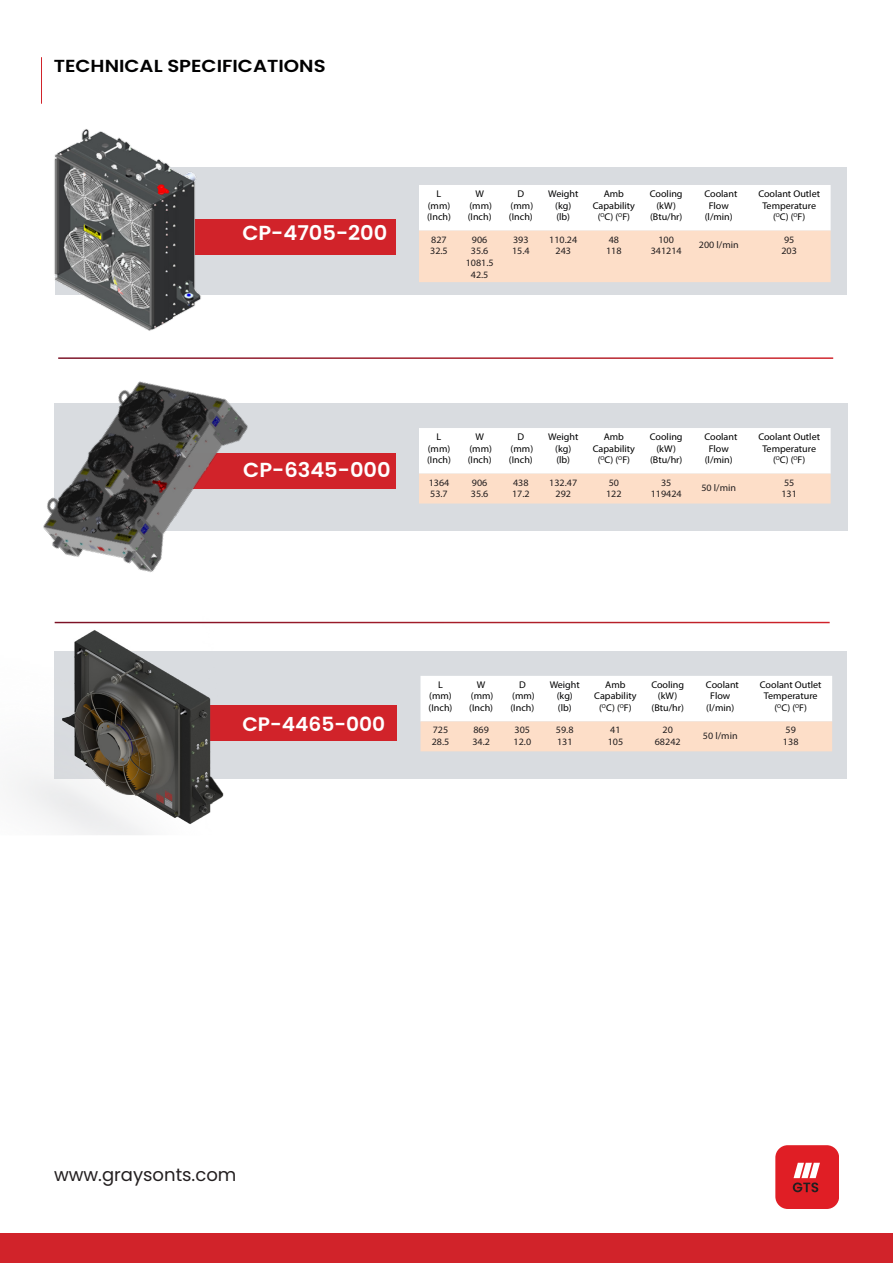
<style>
.page{position:relative;width:893px;height:1263px;background:#fff}
.page>*{position:absolute;margin:0;border:0;box-sizing:border-box;transform-origin:0 0}
.t1{font:600 20.25px "Poppins";color:#fff}
.t2{font:600 19.5px "Poppins";color:#fff}
.t3{font:18px "Poppins";color:#231f20}
.t4{font:600 17.4px "Poppins";color:#000001;scale:1.13 1}
.t5{font:9.75px/11.7px "Myriad Pro";color:#000001;text-align:center}
.t6{font:9.75px/11.7px "Myriad Pro";color:#231f20;text-align:center}
.t7{font:9.75px/11.7px "Myriad Pro";color:#000002;text-align:center}
</style>
<div class="page">
<div style="left:56px;top:167px;width:791px;height:127px;background:#d9dce0"></div>
<div style="left:55px;top:651px;width:792px;height:127px;background:#d9dce0"></div>
<div style="left:54px;top:403px;width:793px;height:127px;background:#d9dce0"></div>
<div style="left:153px;top:219px;width:243px;height:35px;background:#d1232a"></div>
<div style="left:158px;top:705px;width:238px;height:36px;background:#d1232a"></div>
<div style="left:106px;top:453px;width:290px;height:35px;background:#d1232a"></div>
<img style="left:54px;top:129px;width:152px;height:202px">
<img style="left:43px;top:381px;width:244px;height:192px">
<img style="left:10px;top:621px;width:264px;height:214px">
<svg style="left:420px;top:676px;width:412px;height:75px;background:#fef1e9"></svg>
<svg style="left:419px;top:428px;width:412px;height:75px;background:#fef1e9"></svg>
<svg style="left:419px;top:185px;width:412px;height:97px;background:#fdede1"></svg>
<div style="left:0;top:1233px;width:893px;height:30px;background:#d1232a"></div>
<hr style="left:41px;top:57px;width:1px;height:47px;background:#d1232a">
<svg style="left:775px;top:1145px;width:64px;height:64px;background:#de363c"></svg>
<p class="t4" style="left:54px;top:56px;width:242px">TECHNICAL SPECIFICATIONS</p>
<p class="t1" style="left:242px;top:221px;width:147px">CP-4705-200</p>
<p class="t5" style="left:428px;top:188px;width:24px">L (mm)</p>
<p class="t5" style="left:427px;top:211px;width:25px">(Inch)</p>
<p class="t6" style="left:431px;top:233px;width:17px">827</p>
<p class="t6" style="left:430px;top:245px;width:19px">32.5</p>
<p class="t5" style="left:475px;top:188px;width:10px">W</p>
<p class="t5" style="left:468px;top:199px;width:26px;text-align:left">(mm) (Inch)</p>
<p class="t6" style="left:472px;top:233px;width:17px">906</p>
<p class="t6" style="left:466px;top:245px;width:29px">35.6<br>1081.5</p>
<p class="t6" style="left:471px;top:268px;width:19px">42.5</p>
<p class="t5" style="left:517px;top:188px;width:8px">D</p>
<p class="t5" style="left:509px;top:199px;width:26px;text-align:left">(mm) (Inch)</p>
<p class="t6" style="left:513px;top:233px;width:17px">393</p>
<p class="t6" style="left:512px;top:245px;width:19px">15.4</p>
<p class="t7" style="left:548px;top:188px;width:32px">Weight (kg)</p>
<p class="t7" style="left:556px;top:211px;width:15px">(lb)</p>
<p class="t6" style="left:549px;top:233px;width:29px">110.24</p>
<p class="t6" style="left:555px;top:245px;width:17px">243</p>
<p class="t5" style="left:593px;top:188px;width:44px">Amb<br>Capability (<sup>O</sup>C) (<sup>O</sup>F)</p>
<p class="t5" style="left:650px;top:188px;width:34px">Cooling</p>
<p class="t5" style="left:656px;top:199px;width:21px">(kW)</p>
<p class="t5" style="left:650px;top:211px;width:34px">(Btu/hr)</p>
<p class="t6" style="left:609px;top:233px;width:12px">48</p>
<p class="t6" style="left:606px;top:245px;width:17px">118</p>
<p class="t6" style="left:658px;top:233px;width:17px">100</p>
<p class="t6" style="left:651px;top:245px;width:33px">341214</p>
<p class="t5" style="left:704px;top:188px;width:34px">Coolant<br>Flow (l/min)</p>
<p class="t5" style="left:758px;top:188px;width:63px">Coolant Outlet<br>Temperature</p>
<p class="t5" style="left:773px;top:211px;width:34px">(<sup>O</sup>C) (<sup>O</sup>F)</p>
<p class="t6" style="left:699px;top:239px;width:41px">200 l/min</p>
<p class="t6" style="left:784px;top:233px;width:12px">95</p>
<p class="t6" style="left:781px;top:245px;width:17px">203</p>
<p class="t1" style="left:243px;top:459px;width:149px">CP-6345-000</p>
<p class="t5" style="left:428px;top:431px;width:24px">L (mm)</p>
<p class="t5" style="left:427px;top:454px;width:25px">(Inch)</p>
<p class="t6" style="left:429px;top:476px;width:22px">1364</p>
<p class="t6" style="left:430px;top:488px;width:19px">53.7</p>
<p class="t5" style="left:475px;top:431px;width:10px">W</p>
<p class="t5" style="left:468px;top:442px;width:26px;text-align:left">(mm) (Inch)</p>
<p class="t6" style="left:472px;top:476px;width:17px">906</p>
<p class="t6" style="left:471px;top:488px;width:19px">35.6</p>
<p class="t5" style="left:517px;top:431px;width:8px">D</p>
<p class="t5" style="left:509px;top:442px;width:26px;text-align:left">(mm) (Inch)</p>
<p class="t6" style="left:513px;top:476px;width:17px">438</p>
<p class="t6" style="left:512px;top:488px;width:19px">17.2</p>
<p class="t7" style="left:548px;top:431px;width:32px">Weight (kg)</p>
<p class="t7" style="left:556px;top:454px;width:15px">(lb)</p>
<p class="t6" style="left:549px;top:476px;width:29px">132.47</p>
<p class="t6" style="left:555px;top:488px;width:17px">292</p>
<p class="t5" style="left:593px;top:431px;width:44px">Amb<br>Capability (<sup>O</sup>C) (<sup>O</sup>F)</p>
<p class="t5" style="left:650px;top:431px;width:34px">Cooling</p>
<p class="t5" style="left:656px;top:442px;width:21px">(kW)</p>
<p class="t5" style="left:650px;top:454px;width:34px">(Btu/hr)</p>
<p class="t6" style="left:609px;top:476px;width:12px">50</p>
<p class="t6" style="left:606px;top:488px;width:17px">122</p>
<p class="t6" style="left:661px;top:476px;width:12px">35</p>
<p class="t6" style="left:651px;top:488px;width:33px">119424</p>
<p class="t5" style="left:704px;top:431px;width:34px">Coolant<br>Flow (l/min)</p>
<p class="t5" style="left:758px;top:431px;width:63px">Coolant Outlet<br>Temperature</p>
<p class="t5" style="left:773px;top:454px;width:34px">(<sup>O</sup>C) (<sup>O</sup>F)</p>
<p class="t6" style="left:701px;top:482px;width:36px">50 l/min</p>
<p class="t6" style="left:784px;top:476px;width:12px">55</p>
<p class="t6" style="left:781px;top:488px;width:17px">131</p>
<p class="t2" style="left:242px;top:712px;width:144px">CP-4465-000</p>
<p class="t5" style="left:429px;top:678px;width:24px">L (mm)</p>
<p class="t5" style="left:429px;top:702px;width:25px">(Inch)</p>
<p class="t6" style="left:433px;top:724px;width:17px">725</p>
<p class="t6" style="left:432px;top:736px;width:19px">28.5</p>
<p class="t5" style="left:477px;top:678px;width:10px">W</p>
<p class="t5" style="left:469px;top:690px;width:26px;text-align:left">(mm) (Inch)</p>
<p class="t6" style="left:473px;top:724px;width:17px">869</p>
<p class="t6" style="left:472px;top:736px;width:19px">34.2</p>
<p class="t5" style="left:519px;top:678px;width:8px">D</p>
<p class="t5" style="left:510px;top:690px;width:26px;text-align:left">(mm) (Inch)</p>
<p class="t6" style="left:515px;top:724px;width:17px">305</p>
<p class="t6" style="left:514px;top:736px;width:19px">12.0</p>
<p class="t7" style="left:550px;top:678px;width:32px">Weight (kg)</p>
<p class="t7" style="left:558px;top:702px;width:15px">(lb)</p>
<p class="t6" style="left:556px;top:724px;width:19px">59.8</p>
<p class="t6" style="left:557px;top:736px;width:17px">131</p>
<p class="t5" style="left:594px;top:678px;width:44px">Amb<br>Capability (<sup>O</sup>C) (<sup>O</sup>F)</p>
<p class="t5" style="left:651px;top:678px;width:34px">Cooling</p>
<p class="t5" style="left:658px;top:690px;width:21px">(kW)</p>
<p class="t5" style="left:651px;top:702px;width:34px">(Btu/hr)</p>
<p class="t6" style="left:610px;top:724px;width:12px">41</p>
<p class="t6" style="left:608px;top:736px;width:17px">105</p>
<p class="t6" style="left:663px;top:724px;width:12px">20</p>
<p class="t6" style="left:655px;top:736px;width:27px">68242</p>
<p class="t5" style="left:706px;top:678px;width:34px">Coolant<br>Flow (l/min)</p>
<p class="t5" style="left:760px;top:678px;width:63px">Coolant Outlet<br>Temperature</p>
<p class="t5" style="left:774px;top:702px;width:34px">(<sup>O</sup>C) (<sup>O</sup>F)</p>
<p class="t6" style="left:703px;top:730px;width:36px">50 l/min</p>
<p class="t6" style="left:785px;top:724px;width:12px">59</p>
<p class="t6" style="left:783px;top:736px;width:17px">138</p>
<p class="t3" style="left:54px;top:1164px;width:184px">www.graysonts.com</p>
</div>
